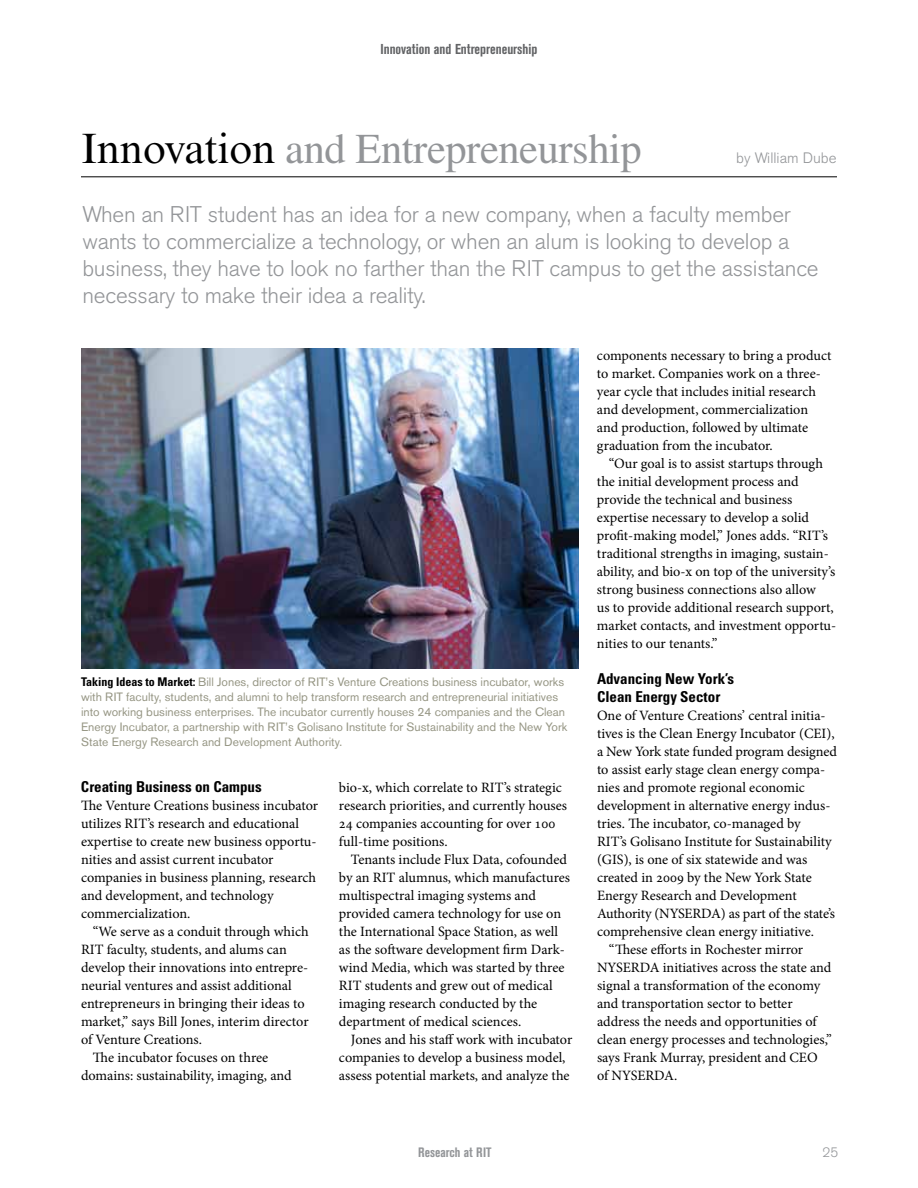
<style>
.page{position:relative;width:918px;height:1188px;background:#fff}
.page>*{position:absolute;margin:0;border:0;box-sizing:border-box;transform-origin:0 0}
.t1{font:42.45px "Times LT Std";letter-spacing:-.01em;color:#939598}
.t2{font:300 22.5px/27px "Akzidenz Grotesk BE";letter-spacing:-.01em;color:#939598}
.t3{font:700 condensed 15px/18px "Univers LT Std";color:#000}
.t4{font:300 15px "Akzidenz Grotesk BE";color:#939598}
.t5{font:14.25px/18px "Minion Pro";letter-spacing:-.005em;color:#000}
.t6{font:700 condensed 14.25px "Akzidenz Grotesk BE";color:#636466}
.t7{font:700 condensed 13.5px "Akzidenz Grotesk BE";color:#939598}
.t8{font:300 13.5px "Akzidenz Grotesk BE";color:#939598}
.t9{font:12px/15px "Akzidenz Grotesk BE";color:#969684}
.s1{font-family:"Times New Roman MT Std";color:#000}
.s2{font-family:"Univers LT Std";font-weight:700;font-stretch:condensed;color:#000}
</style>
<div class="page">
<hr style="left:81px;top:177px;width:756px;height:1px;background:#000">
<img style="left:81px;top:349px;width:498px;height:319px">
<p class="t6" style="left:380px;top:40px;width:159px">Innovation and Entrepreneurship</p>
<h1 class="t1" style="left:81px;top:125px;width:562px"><span class="s1">Innovation</span> and Entrepreneurship</h1>
<p class="t2" style="left:82px;top:201px;width:738px">When an RIT student has an idea for a new company, when a faculty member wants to commercialize a technology, or when an alum is looking to develop a business, they have to look no farther than the RIT campus to get the assistance necessary to make their idea a reality.</p>
<p class="t4" style="left:736px;top:149px;width:102px">by William Dube</p>
<p class="t9" style="left:81px;top:675px;width:488px"><span class="s2">Taking Ideas to Market:</span> Bill Jones, director of RIT’s Venture Creations business incubator, works with RIT faculty, students, and alumni to help transform research and entrepreneurial initiatives into working business enterprises. The incubator currently houses 24 companies and the Clean Energy Incubator, a partnership with RIT’s Golisano Institute for Sustainability and the New York State Energy Research and Development Authority.</p>
<p class="t3" style="left:81px;top:778px;width:182px">Creating Business on Campus</p>
<p class="t5" style="left:81px;top:797px;width:239px">The Venture Creations business incubator utilizes RIT’s research and educational expertise to create new business opportu&shy;nities and assist current incubator companies in business planning, research and development, and technology commercialization.</p>
<p class="t5" style="left:93px;top:923px;width:217px">“We serve as a conduit through which</p>
<p class="t5" style="left:81px;top:941px;width:207px">RIT faculty, students, and alums can</p>
<p class="t5" style="left:81px;top:958px;width:229px">develop their innovations into entrepre-</p>
<p class="t5" style="left:81px;top:976px;width:212px">neurial ventures and assist additional</p>
<p class="t5" style="left:81px;top:994px;width:225px">entrepreneurs in bringing their ideas to</p>
<p class="t5" style="left:81px;top:1012px;width:229px">market,” says Bill Jones, interim director</p>
<p class="t5" style="left:81px;top:1030px;width:123px">of Venture Creations.</p>
<p class="t5" style="left:93px;top:1048px;width:177px">The incubator focuses on three</p>
<p class="t5" style="left:81px;top:1066px;width:212px">domains: sustainability, imaging, and</p>
<p class="t5" style="left:339px;top:778px;width:230px">bio-x, which correlate to RIT’s strategic research priorities, and currently houses 24 companies accounting for over 100 full-time positions.</p>
<p class="t5" style="left:339px;top:850px;width:233px;text-indent:12px">Tenants include Flux Data, cofounded by an RIT alumnus, which manufactures multispectral imaging systems and provided camera technology for use on the International Space Station, as well as the software development firm Dark&shy;wind Media, which was started by three RIT students and grew out of medical imaging research conducted by the department of medical sciences.</p>
<p class="t5" style="left:339px;top:1030px;width:235px;text-indent:12px">Jones and his staff work with incubator companies to develop a business model, assess potential markets, and analyze the</p>
<p class="t5" style="left:597px;top:346px;width:236px">components necessary to bring a product to market. Companies work on a three&shy;year cycle that includes initial research and development, commercialization and production, followed by ultimate graduation from the incubator.</p>
<p class="t5" style="left:597px;top:454px;width:241px;text-indent:12px">“Our goal is to assist startups through the initial development process and provide the technical and business expertise necessary to develop a solid profit-making model,” Jones adds. “RIT’s traditional strengths in imaging, sustain&shy;ability, and bio-x on top of the university’s strong business connections also allow<br>us to provide additional research support, market contacts, and investment opportu&shy;nities to our tenants.”</p>
<p class="t3" style="left:597px;top:670px;width:139px">Advancing New York’s<br>Clean Energy Sector</p>
<p class="t5" style="left:597px;top:707px;width:230px">One of Venture Creations’ central initia-</p>
<p class="t5" style="left:597px;top:725px;width:239px">tives is the Clean Energy Incubator (CEI),</p>
<p class="t5" style="left:597px;top:743px;width:241px">a New York state funded program designed</p>
<p class="t5" style="left:597px;top:761px;width:230px">to assist early stage clean energy compa-</p>
<p class="t5" style="left:597px;top:779px;width:209px">nies and promote regional economic</p>
<p class="t5" style="left:597px;top:797px;width:235px">development in alternative energy indus-</p>
<p class="t5" style="left:597px;top:815px;width:205px">tries. The incubator, co-managed by</p>
<p class="t5" style="left:597px;top:833px;width:236px">RIT’s Golisano Institute for Sustainability</p>
<p class="t5" style="left:597px;top:851px;width:212px">(GIS), is one of six statewide and was</p>
<p class="t5" style="left:597px;top:868px;width:216px">created in 2009 by the New York State</p>
<p class="t5" style="left:597px;top:886px;width:201px">Energy Research and Development</p>
<p class="t5" style="left:597px;top:904px;width:240px">Authority (NYSERDA) as part of the state’s</p>
<p class="t5" style="left:597px;top:922px;width:218px">comprehensive clean energy initiative.</p>
<p class="t5" style="left:609px;top:940px;width:196px">“These efforts in Rochester mirror</p>
<p class="t5" style="left:597px;top:958px;width:236px">NYSERDA initiatives across the state and</p>
<p class="t5" style="left:597px;top:976px;width:225px">signal a transformation of the economy</p>
<p class="t5" style="left:597px;top:994px;width:197px">and transportation sector to better</p>
<p class="t5" style="left:597px;top:1012px;width:221px">address the needs and opportunities of</p>
<p class="t5" style="left:597px;top:1030px;width:236px">clean energy processes and technologies,”</p>
<p class="t5" style="left:597px;top:1048px;width:222px">says Frank Murray, president and CEO</p>
<p class="t5" style="left:597px;top:1066px;width:82px">of NYSERDA.</p>
<p class="t7" style="left:418px;top:1145px;width:75px">Research at RIT</p>
<p class="t8" style="left:823px;top:1145px;width:17px">25</p>
</div>
